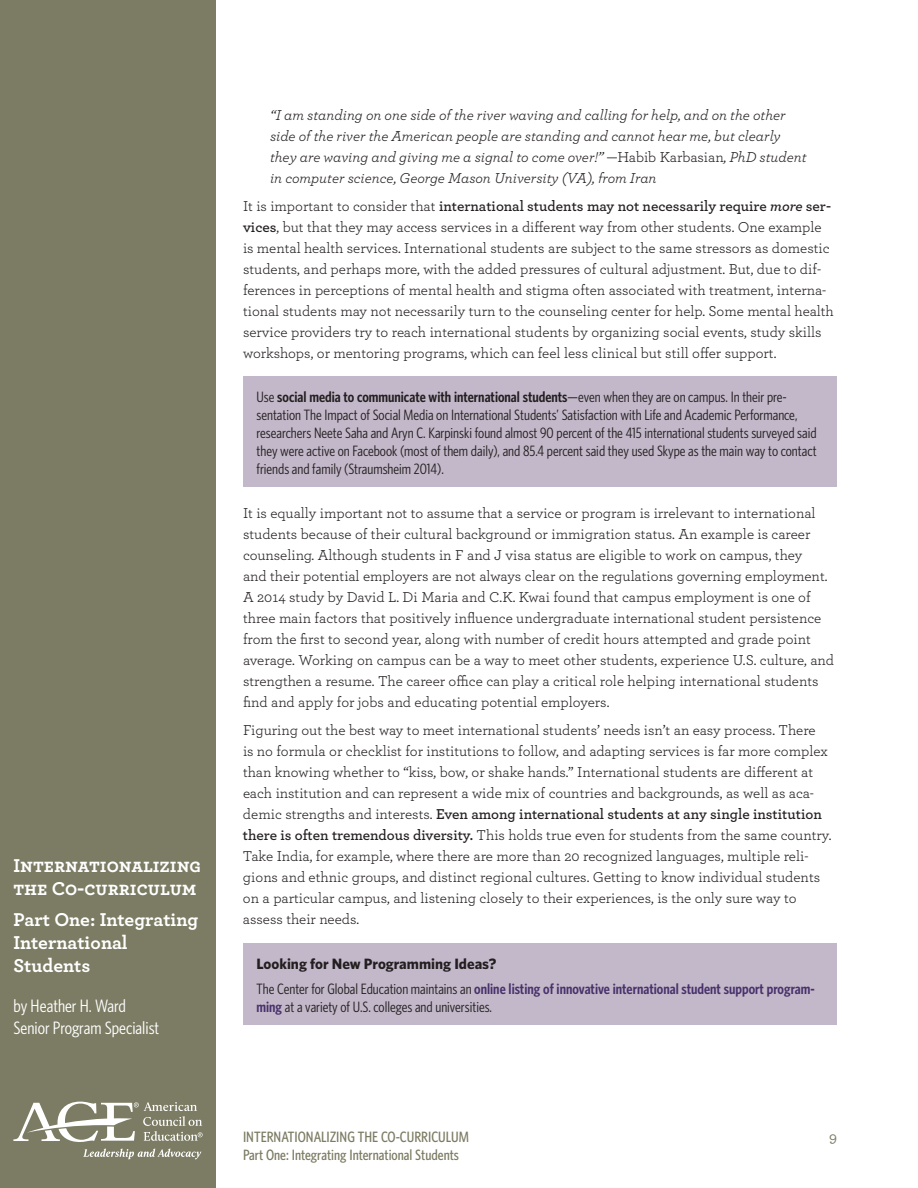
<style>
.page{position:relative;width:918px;height:1188px;background:#fff}
.page>*{position:absolute;margin:0;border:0;box-sizing:border-box;transform-origin:0 0}
.t1{font:700 19.5px/23.4px "Archer";color:#fff}
.t2{font:18px/22.5px "Whitney Condensed";color:#fff}
.t3{font:15px/21px "Archer";color:#231f20}
.t4{font:15px/18px "Whitney Condensed";color:#231f20}
.t5{font:italic 15px/21px "Archer";color:#231f20}
.t6{font:500 15px "Whitney Condensed";color:#7c7b63}
.t7{font:700 15px "Whitney";color:#231f20}
.t8{font:500 15px "Archer";color:#7c7b63}
.s1{font-style:normal}
.s2{font-weight:600}
.s3{font-weight:600;font-style:italic}
.s4{font-weight:600;color:#49326c}
</style>
<div class="page">
<div style="left:0;top:0;width:216px;height:1188px;background:#7c7b63"></div>
<svg style="left:83px;top:1148px;width:118px;height:12px"></svg>
<svg style="left:13px;top:1102px;width:190px;height:40px"></svg>
<div style="left:243px;top:376px;width:594px;height:111px;background:#c3b8c9"></div>
<div style="left:243px;top:943px;width:594px;height:82px;background:#c3b8c9"></div>
<h1 class="t1" style="left:13px;top:853px;width:189px">Internationalizing the Co-curriculum</h1>
<h1 class="t1" style="left:13px;top:906px;width:186px">Part One: Integrating<br>International<br>Students</h1>
<p class="t2" style="left:14px;top:994px;width:147px">by Heather H. Ward<br>Senior Program Specialist</p>
<p class="t5" style="left:270px;top:104px;width:538px">“I am standing on one side of the river waving and calling for help, and on the other side of the river the American people are standing and cannot hear me, but clearly they are waving and giving me a signal to come over!” <span class="s1">—Habib Karbasian</span>, PhD student in computer science, George Mason University (VA), from Iran</p>
<p class="t3" style="left:243px;top:195px;width:592px">It is important to consider that <span class="s2">international students may not necessarily require</span> <span class="s3">more</span> <span class="s2">ser&shy;vices</span>, but that they may access services in a different way from other students. One example is mental health services. International students are subject to the same stressors as domestic students, and perhaps more, with the added pressures of cultural adjustment. But, due to dif&shy;ferences in perceptions of mental health and stigma often associated with treatment, interna&shy;tional students may not necessarily turn to the counseling center for help. Some mental health service providers try to reach international students by organizing social events, study skills workshops, or mentoring programs, which can feel less clinical but still offer support.</p>
<p class="t4" style="left:256px;top:387px;width:562px">Use <span class="s2">social media to communicate with international students</span>—even when they are on campus. In their pre&shy;sentation The Impact of Social Media on International Students’ Satisfaction with Life and Academic Performance, researchers Neete Saha and Aryn C. Karpinski found almost 90 percent of the 415 international students surveyed said they were active on Facebook (most of them daily), and 85.4 percent said they used Skype as the main way to contact friends and family (Straumsheim 2014).</p>
<p class="t3" style="left:243px;top:502px;width:593px">It is equally important not to assume that a service or program is irrelevant to international students because of their cultural background or immigration status. An example is career counseling. Although students in F and J visa status are eligible to work on campus, they<br>and their potential employers are not always clear on the regulations governing employment.<br>A 2014 study by David L. Di Maria and C.K. Kwai found that campus employment is one of three main factors that positively influence undergraduate international student persistence from the first to second year, along with number of credit hours attempted and grade point average. Working on campus can be a way to meet other students, experience U.S. culture, and strengthen a resume. The career office can play a critical role helping international students find and apply for jobs and educating potential employers.</p>
<p class="t3" style="left:243px;top:719px;width:590px">Figuring out the best way to meet international students’ needs isn’t an easy process. There<br>is no formula or checklist for institutions to follow, and adapting services is far more complex than knowing whether to “kiss, bow, or shake hands.” International students are different at each institution and can represent a wide mix of countries and backgrounds, as well as aca&shy;demic strengths and interests. <span class="s2">Even among international students at any single institution there is often tremendous diversity.</span> This holds true even for students from the same country.<br>Take India, for example, where there are more than 20 recognized languages, multiple reli&shy;gions and ethnic groups, and distinct regional cultures. Getting to know individual students on a particular campus, and listening closely to their experiences, is the only sure way to assess their needs.</p>
<p class="t7" style="left:256px;top:953px;width:241px">Looking for New Programming Ideas?</p>
<p class="t4" style="left:256px;top:979px;width:560px">The Center for Global Education maintains an <span class="s4">online listing of innovative international student support program&shy;ming</span> at a variety of U.S. colleges and universities.</p>
<p class="t6" style="left:243px;top:1127px;width:227px">INTERNATIONALIZING THE CO-CURRICULUM</p>
<p class="t8" style="left:829px;top:1126px;width:9px">9</p>
<p class="t6" style="left:243px;top:1145px;width:217px">Part One: Integrating International Students</p>
</div>
